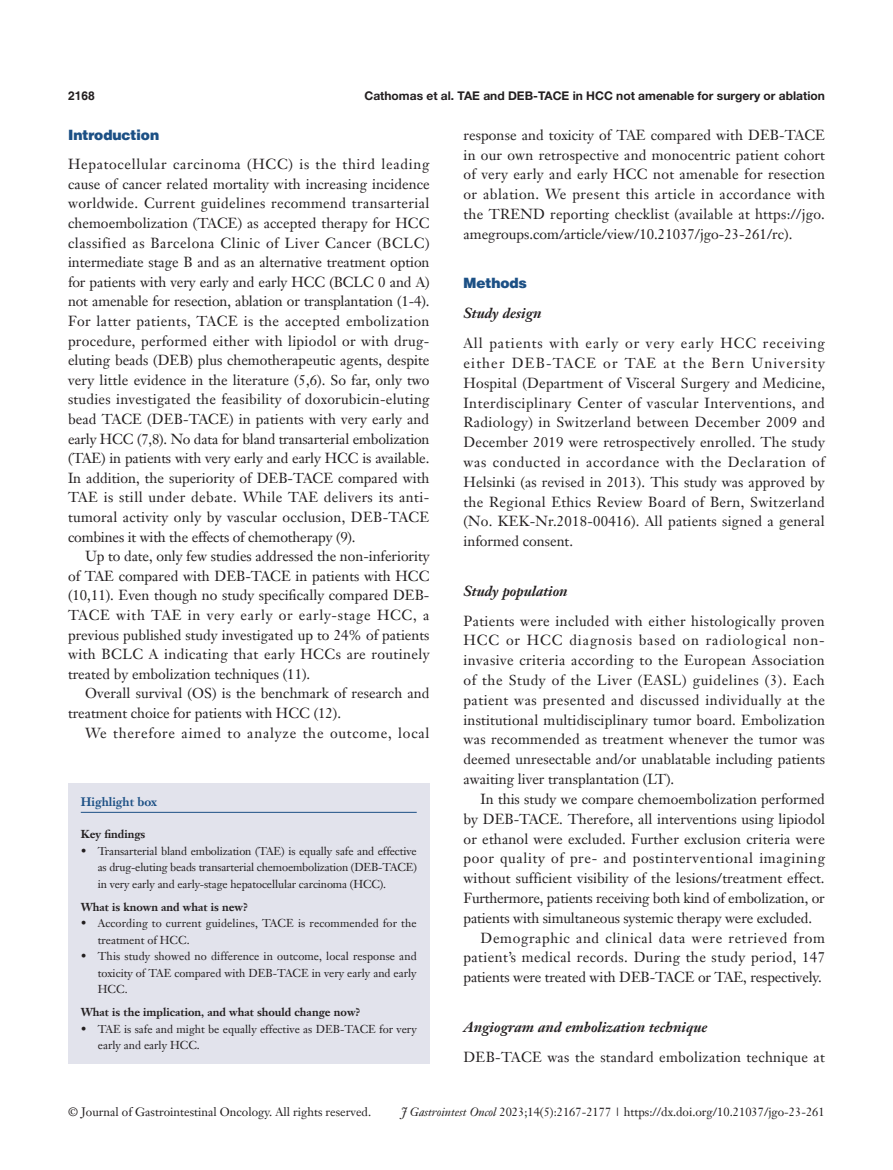
<style>
.page{position:relative;width:893px;height:1170px;background:#fff}
.page>*{position:absolute;margin:0;border:0;box-sizing:border-box;transform-origin:0 0}
.B-zhengwen{font:14.25px/19.8px "Janson Text LT";color:#231f20;text-align:justify}
._2ji-6_5{font:italic 700 14.25px "Janson Text LT";color:#231f20}
.B-zhengwen-2{font:14.25px "Janson Text LT";letter-spacing:.02em;color:#231f20}
.B-zhengwen-3{font:14.25px "Janson Text LT";letter-spacing:.055em;color:#231f20}
._1ji-zhengti{font:900 14.25px "Helvetica";color:#1c5085}
._2ji-zhengti{font:italic 700 14.25px "Janson Text LT";color:#231f20}
._1ji-6_5{font:900 14.25px "Helvetica";color:#1c5085}
.t1{font:12px "Janson Text LT";color:#231f20}
.t2{font:700 12px "Helvetica Neue LT Pro";color:#231f20}
.Cite{font:700 12px "Janson Text LT";color:#1c5085}
.t3{font:700 12px "Helvetica";color:#231f20}
.box-zhengwen-1_5mm{font:11.25px/16.5px "Janson Text LT";letter-spacing:-.01em;color:#231f20;text-align:justify}
.box-zhengwen{font:11.25px/16.5px "Janson Text LT";color:#231f20}
.box-biaoti{font:700 11.25px "Janson Text LT";color:#231f20}
.s1{font-style:italic}
</style>
<div class="page">
<div style="left:68px;top:782px;width:361px;height:281px;background:#e2e3ec"></div>
<hr style="left:81px;top:811px;width:336px;height:1px;background:#1c5085">
<p class="t3" style="left:68px;top:88px;width:28px">2168</p>
<p class="t2" style="left:364px;top:88px;width:462px">Cathomas et al. TAE and DEB-TACE in HCC not amenable for surgery or ablation</p>
<p class="_1ji-zhengti" style="left:68px;top:126px;width:93px">Introduction</p>
<p class="B-zhengwen" style="left:68px;top:154px;width:363px">Hepatocellular carcinoma (HCC) is the third leading cause of cancer related mortality with increasing incidence worldwide. Current guidelines recommend transarterial chemoembolization (TACE) as accepted therapy for HCC classified as Barcelona Clinic of Liver Cancer (BCLC) intermediate stage B and as an alternative treatment option for patients with very early and early HCC (BCLC 0 and A) not amenable for resection, ablation or transplantation (1-4).<br>For latter patients, TACE is the accepted embolization procedure, performed either with lipiodol or with drug&shy;eluting beads (DEB) plus chemotherapeutic agents, despite very little evidence in the literature (5,6). So far, only two studies investigated the feasibility of doxorubicin-eluting bead TACE (DEB-TACE) in patients with very early and early HCC (7,8). No data for bland transarterial embolization (TAE) in patients with very early and early HCC is available.<br>In addition, the superiority of DEB-TACE compared with TAE is still under debate. While TAE delivers its anti&shy;tumoral activity only by vascular occlusion, DEB-TACE combines it with the effects of chemotherapy (9).</p>
<p class="B-zhengwen" style="left:68px;top:546px;width:363px;text-indent:17px">Up to date, only few studies addressed the non-inferiority of TAE compared with DEB-TACE in patients with HCC (10,11). Even though no study specifically compared DEB-TACE with TAE in very early or early-stage HCC, a previous published study investigated up to 24% of patients with BCLC A indicating that early HCCs are routinely treated by embolization techniques (11).</p>
<p class="B-zhengwen" style="left:68px;top:683px;width:363px;text-indent:17px">Overall survival (OS) is the benchmark of research and treatment choice for patients with HCC (12).</p>
<p class="B-zhengwen-3" style="left:85px;top:723px;width:346px">We therefore aimed to analyze the outcome, local</p>
<p class="Cite" style="left:81px;top:794px;width:78px">Highlight box</p>
<p class="box-biaoti" style="left:81px;top:827px;width:66px">Key findings</p>
<p class="box-zhengwen-1_5mm" style="left:98px;top:842px;width:321px;text-indent:-17px">• Transarterial bland embolization (TAE) is equally safe and effective as drug-eluting beads transarterial chemoembolization (DEB-TACE) in very early and early-stage hepatocellular carcinoma (HCC).</p>
<p class="box-biaoti" style="left:81px;top:899px;width:169px">What is known and what is new?</p>
<p class="box-zhengwen" style="left:98px;top:915px;width:320px;text-indent:-17px">• According to current guidelines, TACE is recommended for the treatment of HCC.</p>
<p class="box-zhengwen-1_5mm" style="left:98px;top:948px;width:320px;text-indent:-17px">• This study showed no difference in outcome, local response and toxicity of TAE compared with DEB-TACE in very early and early HCC.</p>
<p class="box-biaoti" style="left:81px;top:1004px;width:281px">What is the implication, and what should change now?</p>
<p class="box-zhengwen" style="left:98px;top:1020px;width:320px;text-indent:-17px">• TAE is safe and might be equally effective as DEB-TACE for very early and early HCC.</p>
<p class="B-zhengwen" style="left:463px;top:125px;width:363px">response and toxicity of TAE compared with DEB-TACE in our own retrospective and monocentric patient cohort of very early and early HCC not amenable for resection or ablation. We present this article in accordance with the TREND reporting checklist (available at https://jgo. amegroups.com/article/view/10.21037/jgo-23-261/rc).</p>
<p class="_1ji-6_5" style="left:463px;top:274px;width:65px">Methods</p>
<p class="_2ji-zhengti" style="left:463px;top:304px;width:80px">Study design</p>
<p class="B-zhengwen" style="left:463px;top:333px;width:363px">All patients with early or very early HCC receiving either DEB-TACE or TAE at the Bern University Hospital (Department of Visceral Surgery and Medicine, Interdisciplinary Center of vascular Interventions, and Radiology) in Switzerland between December 2009 and December 2019 were retrospectively enrolled. The study was conducted in accordance with the Declaration of Helsinki (as revised in 2013). This study was approved by the Regional Ethics Review Board of Bern, Switzerland (No. KEK-Nr.2018-00416). All patients signed a general informed consent.</p>
<p class="_2ji-6_5" style="left:463px;top:581px;width:106px">Study population</p>
<p class="B-zhengwen" style="left:463px;top:610px;width:363px">Patients were included with either histologically proven HCC or HCC diagnosis based on radiological non&shy;invasive criteria according to the European Association of the Study of the Liver (EASL) guidelines (3). Each patient was presented and discussed individually at the institutional multidisciplinary tumor board. Embolization was recommended as treatment whenever the tumor was deemed unresectable and/or unablatable including patients awaiting liver transplantation (LT).</p>
<p class="B-zhengwen" style="left:463px;top:789px;width:363px;text-indent:17px">In this study we compare chemoembolization performed by DEB-TACE. Therefore, all interventions using lipiodol or ethanol were excluded. Further exclusion criteria were poor quality of pre- and postinterventional imagining without sufficient visibility of the lesions/treatment effect.<br>Furthermore, patients receiving both kind of embolization, or patients with simultaneous systemic therapy were excluded.</p>
<p class="B-zhengwen" style="left:463px;top:927px;width:363px;text-indent:17px">Demographic and clinical data were retrieved from patient’s medical records. During the study period, 147 patients were treated with DEB-TACE or TAE, respectively.</p>
<p class="_2ji-6_5" style="left:463px;top:1017px;width:246px">Angiogram and embolization technique</p>
<p class="B-zhengwen-2" style="left:463px;top:1047px;width:363px">DEB-TACE was the standard embolization technique at</p>
<p class="t1" style="left:68px;top:1104px;width:304px">© Journal of Gastrointestinal Oncology. All rights reserved.</p>
<p class="t1" style="left:401px;top:1104px;width:425px"><span class="s1">J Gastrointest Oncol</span> 2023;14(5):2167-2177 | https://dx.doi.org/10.21037/jgo-23-261</p>
</div>
